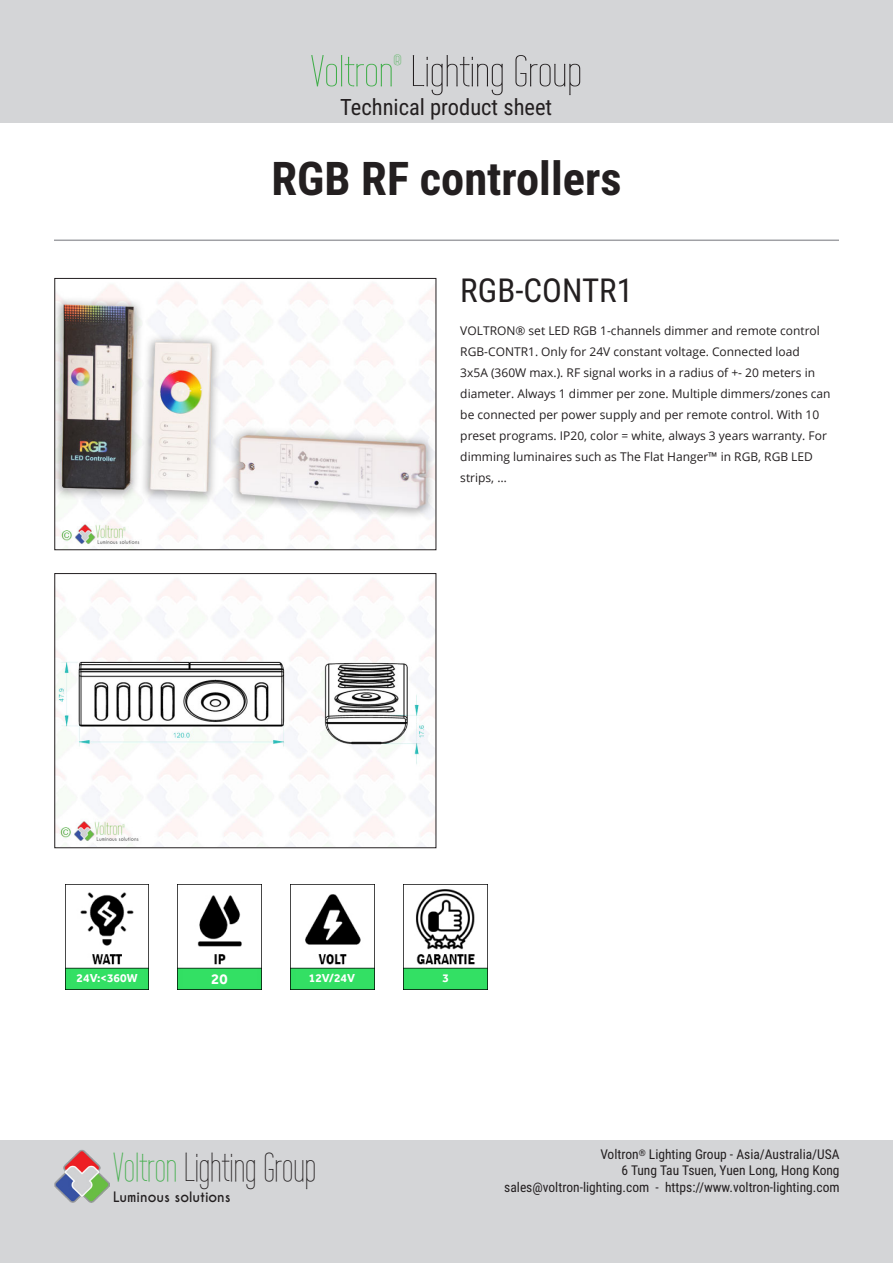
<style>
.page{position:relative;width:893px;height:1263px;background:#fff}
.page>*{position:absolute;margin:0;border:0;box-sizing:border-box;transform-origin:0 0}
.t1{font:700 46.5px "Roboto Condensed";color:#231f20}
.t2{font:43.5px "Wire One";color:#231f20;scale:1.2 1}
.t3{font:40.5px "Wire One";color:#231f20}
.t4{font:33px "Roboto Condensed";color:#231f20}
.t5{font:22.5px "Roboto Condensed";color:#231f20}
.t6{font:700 15px "Effra";color:#fff}
.t7{font:15px "Wire One";color:#40ae49;scale:1.2 1}
.t8{font:13.5px/16.5px "Roboto Condensed";color:#231f20;text-align:right}
.t9{font:700 13.5px "Caviar Dreams";color:#231f20}
.t10{font:12px/21px "Open Sans";color:#231f20}
.t11{font:700 12px "Effra";color:#fff}
.s1{color:#40ae49}
</style>
<div class="page">
<div style="left:0;top:1141px;width:893px;height:122px;background:#d4d5d7"></div>
<img style="left:55px;top:1150px;width:54px;height:53px">
<div style="left:0;top:0;width:893px;height:122px;background:#d4d5d7"></div>
<hr style="left:54px;top:239px;width:785px;height:2px;background:#a0a1a5">
<img style="left:56px;top:283px;width:378px;height:265px">
<div style="left:54px;top:278px;width:382px;height:272px;border:1px solid #231f20"></div>
<img style="left:65px;top:884px;width:84px;height:105px">
<img style="left:291px;top:884px;width:83px;height:105px">
<img style="left:178px;top:884px;width:83px;height:105px">
<img style="left:56px;top:579px;width:378px;height:267px">
<div style="left:54px;top:573px;width:382px;height:275px;border:1px solid #231f20"></div>
<img style="left:404px;top:889px;width:83px;height:100px">
<p class="t7" style="left:394px;top:52px;width:8px">®</p>
<h3 class="t5" style="left:340px;top:91px;width:213px">Technical product sheet</h3>
<h2 class="t2" style="left:311px;top:47px;width:228px"><span class="s1">Voltron</span> Lighting Group</h2>
<h1 class="t1" style="left:271px;top:146px;width:352px">RGB RF controllers</h1>
<h3 class="t4" style="left:460px;top:268px;width:174px">RGB-CONTR1</h3>
<p class="t10" style="left:460px;top:320px;width:372px">VOLTRON® set LED RGB 1-channels dimmer and remote control RGB-CONTR1. Only for 24V constant voltage. Connected load<br>3x5A (360W max.). RF signal works in a radius of +- 20 meters in diameter. Always 1 dimmer per zone. Multiple dimmers/zones can be connected per power supply and per remote control. With 10 preset programs. IP20, color = white, always 3 years warranty. For dimming luminaires such as The Flat Hanger™ in RGB, RGB LED strips, …</p>
<p class="t11" style="left:77px;top:970px;width:63px">24V:&lt;360W</p>
<p class="t6" style="left:211px;top:969px;width:18px">20</p>
<p class="t11" style="left:309px;top:970px;width:48px">12V/24V</p>
<p class="t11" style="left:442px;top:971px;width:8px">3</p>
<h3 class="t3" style="left:113px;top:1145px;width:204px"><span class="s1">Voltron</span> Lighting Group</h3>
<p class="t9" style="left:113px;top:1189px;width:119px">Luminous solutions</p>
<p class="t8" style="left:504px;top:1145px;width:337px">Voltron<sup>®</sup> Lighting Group - Asia/Australia/USA<br>6 Tung Tau Tsuen, Yuen Long, Hong Kong sales@voltron-lighting.com - https://www.voltron-lighting.com</p>
</div>
